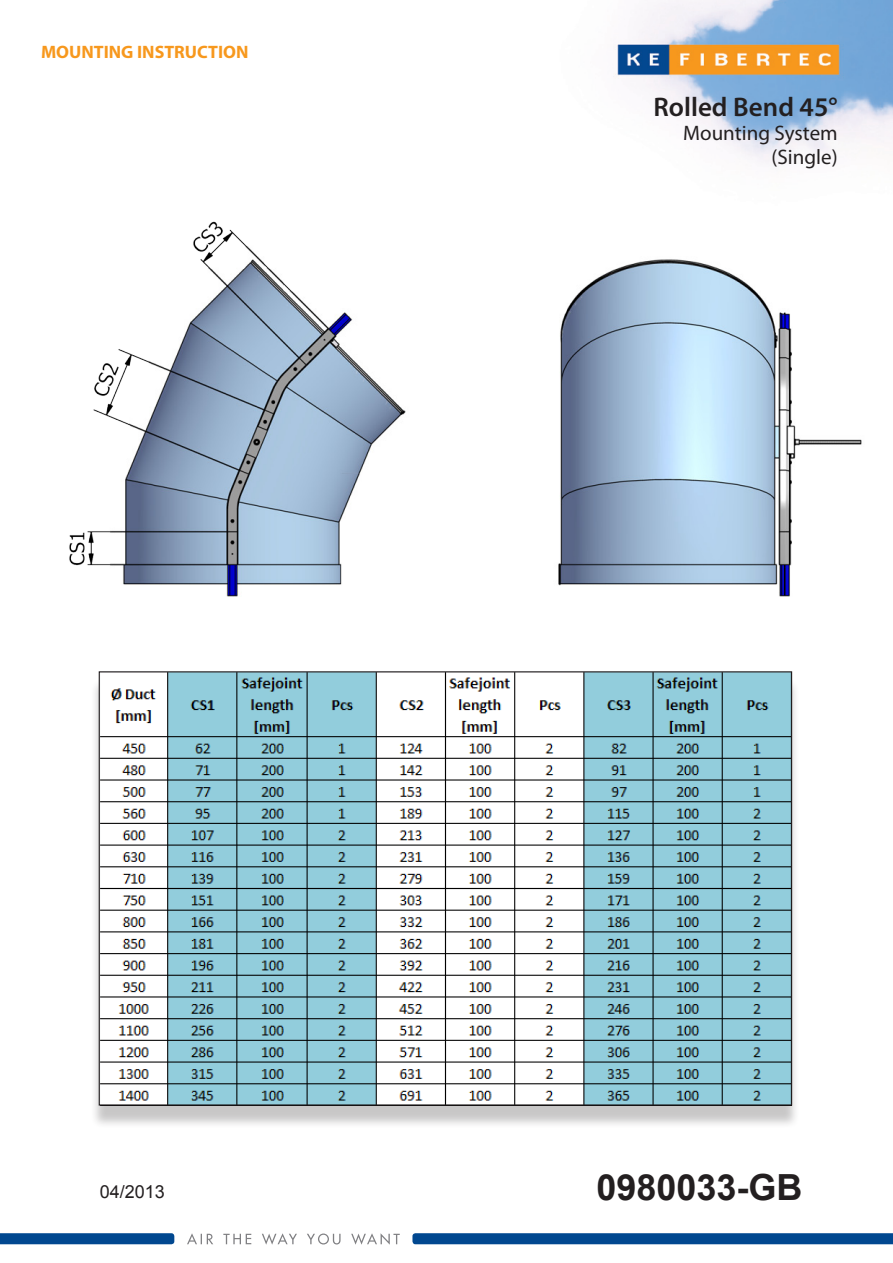
<style>
.page{position:relative;width:893px;height:1263px;background:#fff}
.page>*{position:absolute;margin:0;border:0;box-sizing:border-box;transform-origin:0 0}
.t1{font:700 36px "Arial";color:#231f20}
.t2{font:600 27px "Myriad Pro";color:#231f20}
.t3{font:21px "Myriad Pro";color:#231f20}
.t4{font:700 18px "Myriad Pro";color:#f7981d}
.t5{font:18px "Arial";color:#231f20}
</style>
<div class="page">
<svg style="left:412px;top:1233px;width:481px;height:11px"></svg>
<svg style="left:0;top:1233px;width:174px;height:11px"></svg>
<svg style="left:187px;top:1233px;width:213px;height:12px"></svg>
<img style="left:613px;top:0;width:280px;height:164px">
<img style="left:69px;top:221px;width:793px;height:376px">
<div style="left:90px;top:678px;width:710px;height:450px;background:#231f20;opacity:.25"></div>
<img style="left:101px;top:673px;width:689px;height:430px">
<p class="t4" style="left:41px;top:40px;width:209px">MOUNTING INSTRUCTION</p>
<p class="t2" style="left:653px;top:90px;width:186px">Rolled Bend 45°</p>
<p class="t3" style="left:683px;top:120px;width:156px">Mounting System</p>
<p class="t3" style="left:772px;top:144px;width:68px">(Single)</p>
<p class="t5" style="left:100px;top:1180px;width:67px">04/2013</p>
<p class="t1" style="left:596px;top:1164px;width:208px">0980033-GB</p>
</div>
